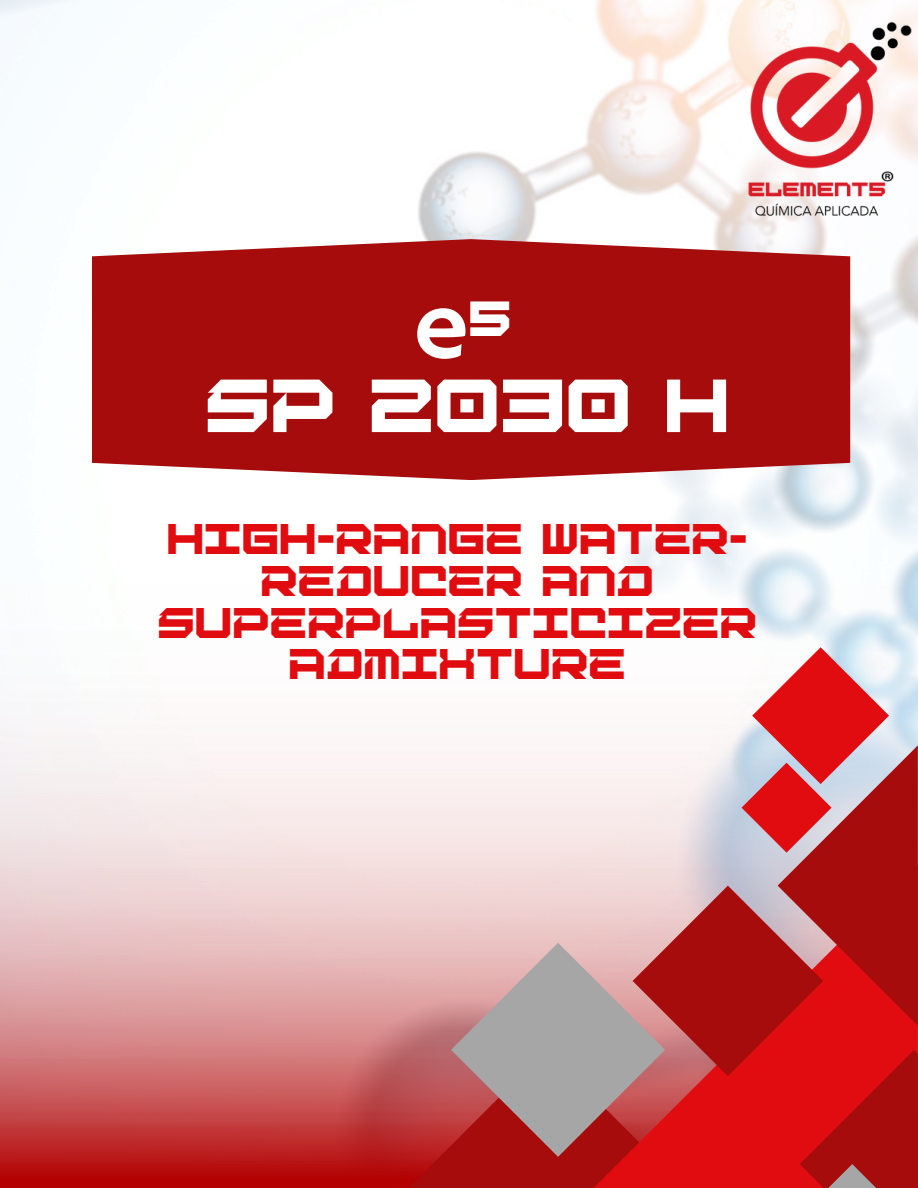
<style>
.page{position:relative;width:918px;height:1188px;background:#fff}
.page>*{position:absolute;margin:0;border:0;box-sizing:border-box;transform-origin:0 0}
.t1{font:96px "Hammersmith One";color:#fff}
.t2{font:52.5px "Digital Desolation";color:#fff}
.t3{font:34.5px "Digital Desolation";color:#fff}
.t4{font:30px/41.7px "Digital Desolation";color:#e10c0f;text-align:center}
</style>
<div class="page">
<img style="left:0;top:0;width:918px;height:585px">
<img style="left:0;top:585px;width:918px;height:603px">
<svg style="left:366px;top:1050px;width:185px;height:138px"></svg>
<svg style="left:551px;top:864px;width:82px;height:324px"></svg>
<svg style="left:633px;top:647px;width:285px;height:541px"></svg>
<svg style="left:451px;top:943px;width:214px;height:214px;fill:#a6a6a6"></svg>
<img style="left:735px;top:0;width:183px;height:239px">
<svg style="left:92px;top:239px;width:758px;height:241px;fill:#a60c0c"></svg>
<p class="t1" style="left:413px;top:272px;width:58px">e</p>
<h1 class="t3" style="left:471px;top:297px;width:45px">5</h1>
<p class="t2" style="left:208px;top:373px;width:526px">SP 2030 H</p>
<p class="t4" style="left:159px;top:522px;width:601px">HIGH-RANGE WATER-<br>REDUCER AND<br>SUPERPLASTICIZER<br>ADMIXTURE</p>
</div>
